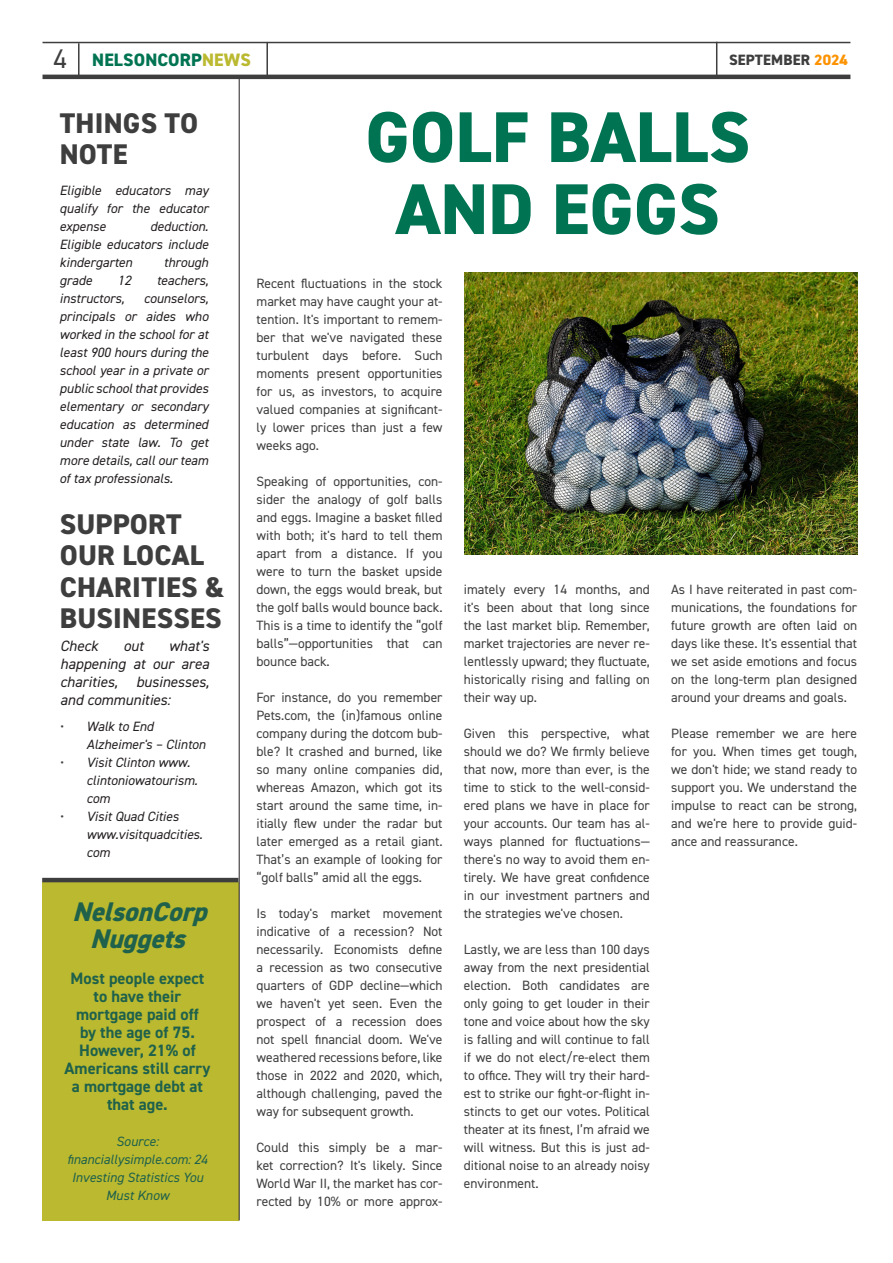
<style>
.page{position:relative;width:893px;height:1263px;background:#fff}
.page>*{position:absolute;margin:0;border:0;box-sizing:border-box;transform-origin:0 0}
.Body_intro{font:800 72px "DIN2014";color:#007452}
._19pt_TITLE{font:800 28.5px/31.5px "DIN2014";letter-spacing:.01em;color:#3e3e3f}
.Italic_body{font:italic 800 27px/27px "DIN2014";color:#1f614b;text-align:center}
.t1{font:800 18px "DIN2014";letter-spacing:.01em;color:#007452}
.Italic_body-2{font:700 16.5px/18px "DIN2014";color:#1f614b;text-align:center}
.Italic_body-3{font:italic 15px/18px "DIN2014";color:#231f20;text-align:justify}
.t2{font:800 15px "DIN2014";letter-spacing:.01em;color:#3e3e3f}
.Body_intro-2{font:13.5px/18px "DIN2014";color:#3e3e3f;text-align:justify}
.Italic_body-4{font:italic 13.5px/18px "DIN2014";color:#231f20;text-align:justify}
.Italic_body-5{font:italic 13.5px/18px "DIN2014";color:#1f614b;text-align:center}
.s1{font-weight:400;font-size:27px;color:#3e3e3f}
.s2{color:#bbb930}
.s3{color:#fd9302}
.s4{color:#3e3e3f}
</style>
<div class="page">
<hr style="left:43px;top:42px;width:807px;height:1px;background:#3e3e3f">
<hr style="left:78px;top:43px;width:2px;height:34px;background:#3e3e3f">
<hr style="left:266px;top:42px;width:2px;height:34px;background:#3e3e3f">
<hr style="left:716px;top:42px;width:1px;height:33px;background:#3e3e3f">
<div style="left:43px;top:882px;width:196px;height:338px;background:#bbb930"></div>
<hr style="left:239px;top:77px;width:1px;height:1143px;background:#231f20">
<hr style="left:42px;top:878px;width:196px;height:4px;background:#3e3e3f">
<hr style="left:43px;top:75px;width:807px;height:4px;background:#3e3e3f">
<img style="left:465px;top:272px;width:392px;height:283px">
<h3 class="t1" style="left:54px;top:48px;width:199px"><span class="s1">4</span> NELSONCORP<span class="s2">NEWS</span></h3>
<p class="t2" style="left:729px;top:50px;width:120px">SEPTEMBER <span class="s3">2024</span></p>
<p class="_19pt_TITLE" style="left:60px;top:107px;width:140px">THINGS TO<br>NOTE</p>
<p class="Italic_body-4" style="left:60px;top:181px;width:150px">Eligible educators may qualify for the educator expense</p>
<p class="Italic_body-4" style="left:60px;top:217px;width:150px;text-indent:91px">deduction.<br>Eligible educators include kindergarten</p>
<p class="Italic_body-4" style="left:164px;top:253px;width:46px">through</p>
<p class="Italic_body-4" style="left:60px;top:271px;width:34px">grade</p>
<p class="Italic_body-4" style="left:118px;top:271px;width:15px">12</p>
<p class="Italic_body-4" style="left:157px;top:271px;width:53px">teachers,</p>
<p class="Italic_body-4" style="left:60px;top:289px;width:66px">instructors,</p>
<p class="Italic_body-4" style="left:60px;top:289px;width:150px;text-indent:84px">counselors, principals or aides who worked in the school for at least 900 hours during the school year in a private or public school that provides elementary or secondary education as determined under state law. To get more details, call our team of tax professionals.</p>
<p class="_19pt_TITLE" style="left:60px;top:508px;width:166px">SUPPORT<br>OUR LOCAL<br>CHARITIES &amp;<br>BUSINESSES</p>
<p class="Italic_body-3" style="left:60px;top:636px;width:39px">Check</p>
<p class="Italic_body-3" style="left:123px;top:636px;width:22px">out</p>
<p class="Italic_body-3" style="left:60px;top:636px;width:150px;text-indent:109px">what's happening at our area charities, businesses, and communities:</p>
<p class="Italic_body-4" style="left:87px;top:717px;width:121px;text-indent:-27px"><span class="s4">•</span> Walk to End<br>Alzheimer's – Clinton</p>
<p class="Italic_body-4" style="left:87px;top:753px;width:113px;text-align:left;text-indent:-27px"><span class="s4">•</span> Visit Clinton www. clintoniowatourism. com</p>
<p class="Italic_body-4" style="left:87px;top:807px;width:118px;text-align:left;text-indent:-27px"><span class="s4">•</span> Visit Quad Cities www.visitquadcities. com</p>
<p class="Italic_body" style="left:73px;top:898px;width:145px">NelsonCorp<br>Nuggets</p>
<p class="Italic_body-2" style="left:65px;top:969px;width:147px">Most people expect to have their mortgage paid off<br>by the age of 75.<br>However, 21% of<br>Americans still carry a mortgage debt at that age.</p>
<p class="Italic_body-5" style="left:116px;top:1132px;width:44px">Source:</p>
<p class="Italic_body-5" style="left:67px;top:1150px;width:142px">financiallysimple.com: 24<br>Investing Statistics You<br>Must Know</p>
<p class="Body_intro" style="left:365px;top:89px;width:386px">GOLF BALLS</p>
<p class="Body_intro" style="left:396px;top:161px;width:325px">AND EGGS</p>
<p class="Body_intro-2" style="left:256px;top:274px;width:188px">Recent fluctuations in the stock market may have caught your at&shy;tention. It's important to remem&shy;ber that we've navigated these turbulent days before. Such moments present opportunities for us, as investors, to acquire valued companies at significant&shy;ly lower prices than just a few weeks ago.</p>
<p class="Body_intro-2" style="left:256px;top:472px;width:188px">Speaking of opportunities, con&shy;sider the analogy of golf balls and eggs. Imagine a basket filled with both; it's hard to tell them apart from a distance. If you were to turn the basket upside down, the eggs would break, but the golf balls would bounce back.<br>This is a time to identify the “golf balls”—opportunities that can bounce back.</p>
<p class="Body_intro-2" style="left:256px;top:688px;width:188px">For instance, do you remember Pets.com, the (in)famous online company during the dotcom bub&shy;ble? It crashed and burned, like so many online companies did, whereas Amazon, which got its start around the same time, in&shy;itially flew under the radar but later emerged as a retail giant.<br>That’s an example of looking for “golf balls” amid all the eggs.</p>
<p class="Body_intro-2" style="left:256px;top:904px;width:188px">Is today's market movement indicative of a recession? Not necessarily. Economists define a recession as two consecutive quarters of GDP decline—which we haven't yet seen. Even the prospect of a recession does not spell financial doom. We've weathered recessions before, like those in 2022 and 2020, which, although challenging, paved the way for subsequent growth.</p>
<p class="Body_intro-2" style="left:256px;top:1138px;width:188px">Could this simply be a mar&shy;ket correction? It's likely. Since World War II, the market has cor&shy;rected by 10% or more approx-</p>
<p class="Body_intro-2" style="left:464px;top:580px;width:188px">imately every 14 months, and it's been about that long since the last market blip. Remember, market trajectories are never re&shy;lentlessly upward; they fluctuate, historically rising and falling on their way up.</p>
<p class="Body_intro-2" style="left:464px;top:724px;width:188px">Given this perspective, what should we do? We firmly believe that now, more than ever, is the time to stick to the well-consid&shy;ered plans we have in place for your accounts. Our team has al&shy;ways planned for fluctuations— there's no way to avoid them en&shy;tirely. We have great confidence in our investment partners and the strategies we've chosen.</p>
<p class="Body_intro-2" style="left:464px;top:940px;width:188px">Lastly, we are less than 100 days away from the next presidential election. Both candidates are only going to get louder in their tone and voice about how the sky is falling and will continue to fall if we do not elect/re-elect them to office. They will try their hard&shy;est to strike our fight-or-flight in&shy;stincts to get our votes. Political theater at its finest, I’m afraid we will witness. But this is just ad&shy;ditional noise to an already noisy environment.</p>
<p class="Body_intro-2" style="left:671px;top:580px;width:188px">As I have reiterated in past com&shy;munications, the foundations for future growth are often laid on days like these. It's essential that we set aside emotions and focus on the long-term plan designed around your dreams and goals.</p>
<p class="Body_intro-2" style="left:671px;top:724px;width:188px">Please remember we are here for you. When times get tough, we don't hide; we stand ready to support you. We understand the impulse to react can be strong, and we're here to provide guid&shy;ance and reassurance.</p>
</div>
